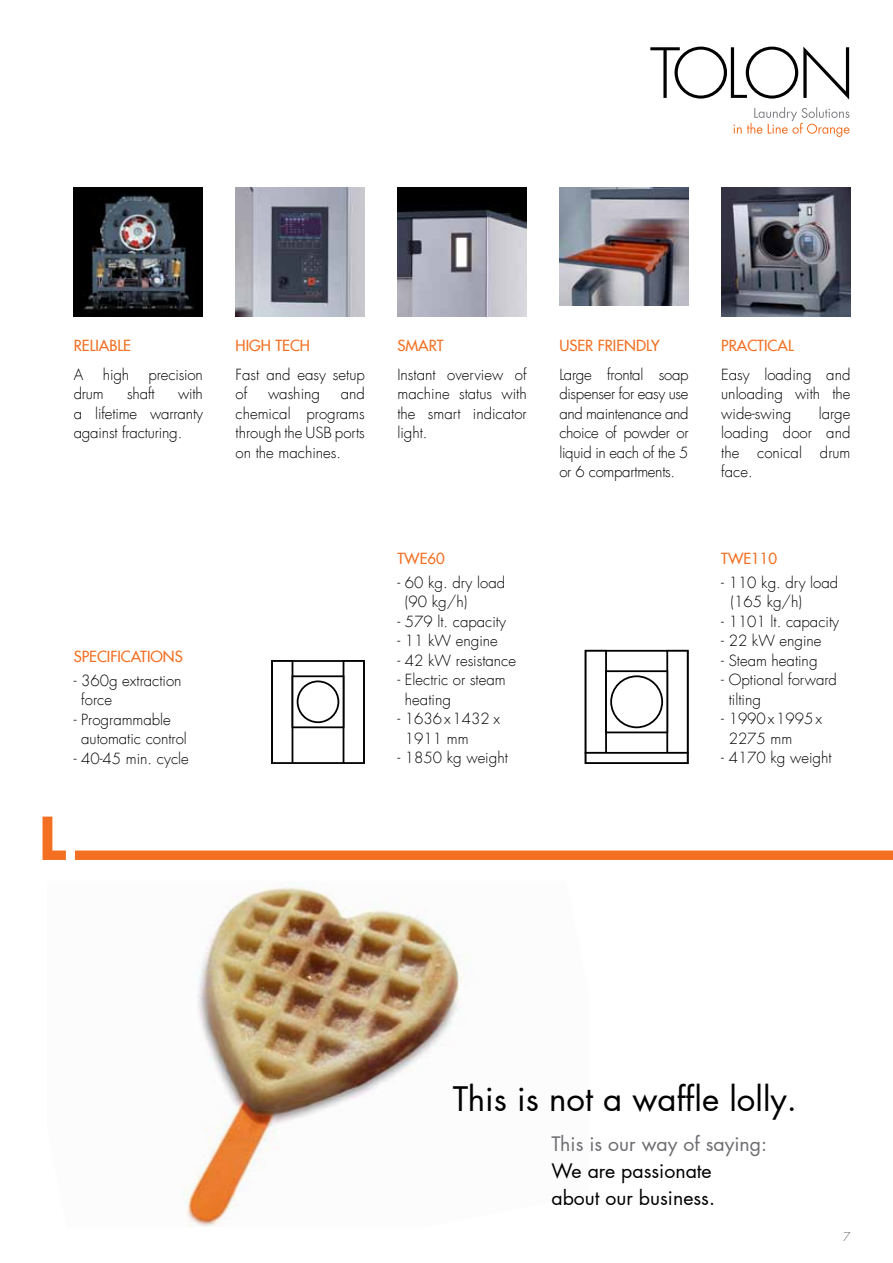
<style>
.page{position:relative;width:893px;height:1263px;background:#fff}
.page>*{position:absolute;margin:0;border:0;box-sizing:border-box;transform-origin:0 0}
.t1{font:33px "Futura LT Pro";color:#000}
.t2{font:19.5px/27px "Futura LT Pro";color:#000}
.t3{font:19.5px "Futura LT Pro";color:#6d6e71}
.t4{font:300 15px/19.5px "Futura Std";color:#000}
.t5{font:500 15px "Futura Std";color:#f36f21}
.t6{font:300 12px "Futura LT Pro";color:#6d6e71}
</style>
<div class="page">
<img style="left:182px;top:886px;width:287px;height:341px">
<svg style="left:271px;top:660px;width:94px;height:104px"></svg>
<svg style="left:585px;top:650px;width:104px;height:114px"></svg>
<svg style="left:43px;top:816px;width:850px;height:44px"></svg>
<img style="left:559px;top:187px;width:130px;height:118px">
<img style="left:721px;top:187px;width:129px;height:129px">
<img style="left:397px;top:187px;width:130px;height:129px">
<img style="left:236px;top:187px;width:129px;height:129px">
<img style="left:74px;top:187px;width:129px;height:129px">
<svg style="left:733px;top:107px;width:117px;height:30px"></svg>
<svg style="left:650px;top:47px;width:199px;height:53px"></svg>
<p class="t5" style="left:74px;top:336px;width:59px">RELIABLE</p>
<p class="t4" style="left:74px;top:365px;width:11px">A</p>
<p class="t4" style="left:103px;top:365px;width:28px">high</p>
<p class="t4" style="left:149px;top:365px;width:56px">precision</p>
<p class="t4" style="left:74px;top:384px;width:32px">drum</p>
<p class="t4" style="left:127px;top:384px;width:29px">shaft</p>
<p class="t4" style="left:74px;top:384px;width:131px;text-align:justify;text-indent:104px">with a lifetime warranty against fracturing.</p>
<p class="t5" style="left:236px;top:336px;width:50px">HIGH TECH</p>
<p class="t4" style="left:236px;top:365px;width:131px">Fast and easy setup of</p>
<p class="t4" style="left:236px;top:384px;width:131px;text-align:justify;text-indent:105px">and chemical programs through the USB ports on the machines.</p>
<p class="t4" style="left:268px;top:384px;width:54px">washing</p>
<p class="t5" style="left:397px;top:336px;width:19px">SMART</p>
<p class="t4" style="left:397px;top:365px;width:131px;text-align:justify">Instant overview of machine status with the smart indicator light.</p>
<p class="t5" style="left:74px;top:647px;width:17px">SPECIFICATIONS</p>
<p class="t4" style="left:81px;top:671px;width:102px;text-indent:-8px">- 360g extraction force</p>
<p class="t4" style="left:81px;top:710px;width:107px;text-indent:-8px">- Programmable automatic control</p>
<p class="t4" style="left:74px;top:749px;width:117px">- 40-45 min. cycle</p>
<p class="t5" style="left:397px;top:549px;width:49px">TWE60</p>
<p class="t4" style="left:405px;top:573px;width:102px;text-indent:-8px">- 60 kg. dry load (90 kg/h)</p>
<p class="t4" style="left:397px;top:612px;width:110px">- 579 lt. capacity</p>
<p class="t4" style="left:397px;top:632px;width:102px">- 11 kW engine</p>
<p class="t4" style="left:397px;top:651px;width:120px">- 42 kW resistance</p>
<p class="t4" style="left:405px;top:671px;width:102px;text-indent:-8px">- Electric or steam heating</p>
<p class="t4" style="left:405px;top:710px;width:97px;text-indent:-8px">- 1636x1432 x<br>1911 mm</p>
<p class="t4" style="left:397px;top:749px;width:112px">- 1850 kg weight</p>
<p class="t5" style="left:559px;top:336px;width:19px">USER</p>
<p class="t5" style="left:598px;top:336px;width:9px">FRIEND</p>
<p class="t5" style="left:646px;top:336px;width:15px">LY</p>
<p class="t4" style="left:559px;top:365px;width:131px;text-align:justify">Large frontal soap dispenser for easy use and maintenance and choice of powder or liquid in each of the 5 or 6 compartments.</p>
<p class="t5" style="left:721px;top:336px;width:17px">PRACTICA</p>
<p class="t5" style="left:788px;top:336px;width:7px">L</p>
<p class="t4" style="left:721px;top:365px;width:131px;text-align:justify">Easy loading and unloading with the wide-swing</p>
<p class="t4" style="left:721px;top:404px;width:131px;text-align:justify;text-indent:98px">large loading door and the conical drum face.</p>
<p class="t5" style="left:721px;top:549px;width:58px">TWE110</p>
<p class="t4" style="left:730px;top:573px;width:109px;text-indent:-9px">- 110 kg. dry load (165 kg/h)</p>
<p class="t4" style="left:721px;top:612px;width:119px">- 1101 lt. capacity</p>
<p class="t4" style="left:721px;top:632px;width:102px">- 22 kW engine</p>
<p class="t4" style="left:721px;top:651px;width:98px">- Steam heating</p>
<p class="t4" style="left:729px;top:671px;width:110px;text-indent:-8px">- Optional forward tilting</p>
<p class="t4" style="left:729px;top:710px;width:95px;text-indent:-8px">- 1990x1995x<br>2275 mm</p>
<p class="t4" style="left:721px;top:749px;width:112px">- 4170 kg weight</p>
<h1 class="t1" style="left:453px;top:1076px;width:346px">This is not a waffle lolly.</h1>
<h2 class="t3" style="left:551px;top:1131px;width:217px">This is our way of saying:</h2>
<h2 class="t2" style="left:551px;top:1157px;width:165px">We are passionate about our business.</h2>
<p class="t6" style="left:843px;top:1229px;width:9px">7</p>
</div>
